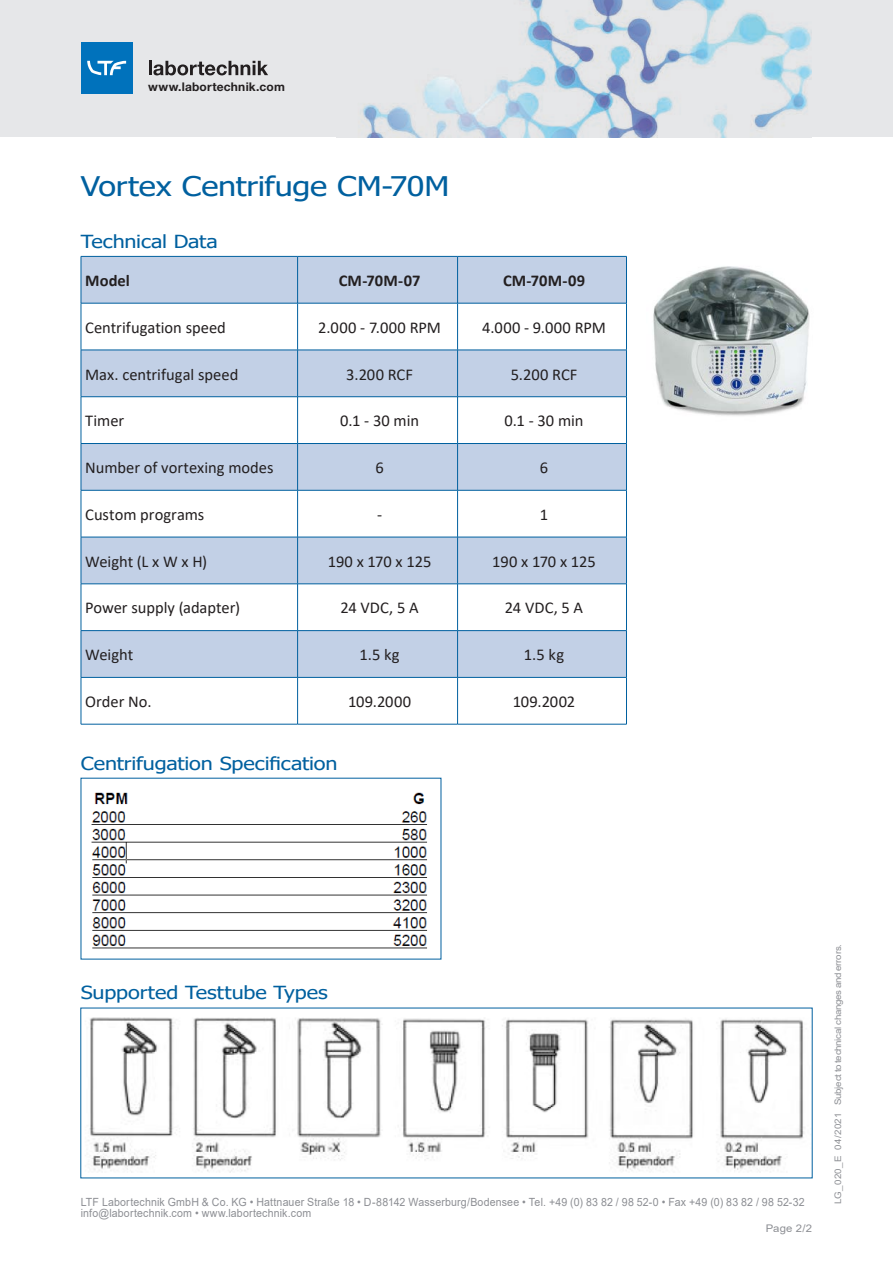
<style>
.page{position:relative;width:893px;height:1263px;background:#fff}
.page>*{position:absolute;margin:0;border:0;box-sizing:border-box;transform-origin:0 0}
.Headline{font:27px "Tahoma";letter-spacing:-.01em;color:#00609f;scale:1.2 1}
.t1{font:18px "Tahoma";letter-spacing:-.005em;color:#00609f;scale:1.2 1}
.Body{font:16.5px "Calibri";color:#231f20}
.Body-2{font:16.5px "Calibri";letter-spacing:.025em;color:#231f20}
.Body-3{font:700 16.5px "Calibri";letter-spacing:.005em;color:#231f20}
.t2{font:700 12px "Helvetica Neue LT Std";letter-spacing:.015em;color:#231f20}
.t3{font:11.25px/11.2px "Arial";letter-spacing:.015em;color:#8d8f94;scale:.94 1}
.t4{font:10.5px "Arial";color:#8d8f94;scale:1.08 1}
.t5{font:9px "Arial";letter-spacing:-.025em;color:#8d8f94;scale:1.08 1}
</style>
<div class="page">
<div style="left:0;top:0;width:893px;height:137px;background:#e6e7e9"></div>
<img style="left:362px;top:0;width:449px;height:137px">
<hr style="left:149px;top:61px;width:3px;height:14px;background:#231f20">
<svg style="left:153px;top:61px;width:115px;height:14px"></svg>
<div style="left:81px;top:43px;width:51px;height:51px;background:#0072bc"></div>
<svg style="left:87px;top:61px;width:39px;height:14px"></svg>
<svg style="left:82px;top:257px;width:544px;height:420px;fill:#c2d0e6"></svg>
<hr style="left:81px;top:256px;width:217px;height:1px;background:#00609f">
<hr style="left:81px;top:257px;width:1px;height:46px;background:#00609f">
<hr style="left:298px;top:256px;width:160px;height:1px;background:#00609f">
<hr style="left:297px;top:257px;width:1px;height:46px;background:#00609f">
<hr style="left:458px;top:256px;width:169px;height:1px;background:#00609f">
<hr style="left:457px;top:257px;width:1px;height:46px;background:#00609f">
<hr style="left:626px;top:257px;width:1px;height:46px;background:#00609f">
<hr style="left:81px;top:303px;width:217px;height:1px;background:#00609f">
<hr style="left:81px;top:303px;width:1px;height:47px;background:#00609f">
<hr style="left:298px;top:303px;width:160px;height:1px;background:#00609f">
<hr style="left:297px;top:303px;width:1px;height:47px;background:#00609f">
<hr style="left:458px;top:303px;width:169px;height:1px;background:#00609f">
<hr style="left:457px;top:303px;width:1px;height:47px;background:#00609f">
<hr style="left:626px;top:303px;width:1px;height:47px;background:#00609f">
<hr style="left:81px;top:350px;width:217px;height:1px;background:#00609f">
<hr style="left:81px;top:350px;width:1px;height:46px;background:#00609f">
<hr style="left:298px;top:350px;width:160px;height:1px;background:#00609f">
<hr style="left:297px;top:350px;width:1px;height:46px;background:#00609f">
<hr style="left:458px;top:350px;width:169px;height:1px;background:#00609f">
<hr style="left:457px;top:350px;width:1px;height:46px;background:#00609f">
<hr style="left:626px;top:350px;width:1px;height:46px;background:#00609f">
<hr style="left:81px;top:396px;width:217px;height:1px;background:#00609f">
<hr style="left:81px;top:397px;width:1px;height:46px;background:#00609f">
<hr style="left:298px;top:396px;width:160px;height:1px;background:#00609f">
<hr style="left:297px;top:397px;width:1px;height:46px;background:#00609f">
<hr style="left:458px;top:396px;width:169px;height:1px;background:#00609f">
<hr style="left:457px;top:397px;width:1px;height:46px;background:#00609f">
<hr style="left:626px;top:397px;width:1px;height:46px;background:#00609f">
<hr style="left:81px;top:443px;width:217px;height:1px;background:#00609f">
<hr style="left:81px;top:444px;width:1px;height:46px;background:#00609f">
<hr style="left:298px;top:443px;width:160px;height:1px;background:#00609f">
<hr style="left:297px;top:444px;width:1px;height:46px;background:#00609f">
<hr style="left:458px;top:443px;width:169px;height:1px;background:#00609f">
<hr style="left:457px;top:444px;width:1px;height:46px;background:#00609f">
<hr style="left:626px;top:444px;width:1px;height:46px;background:#00609f">
<hr style="left:81px;top:490px;width:217px;height:1px;background:#00609f">
<hr style="left:81px;top:490px;width:1px;height:47px;background:#00609f">
<hr style="left:298px;top:490px;width:160px;height:1px;background:#00609f">
<hr style="left:297px;top:490px;width:1px;height:47px;background:#00609f">
<hr style="left:458px;top:490px;width:169px;height:1px;background:#00609f">
<hr style="left:457px;top:490px;width:1px;height:47px;background:#00609f">
<hr style="left:626px;top:490px;width:1px;height:47px;background:#00609f">
<hr style="left:81px;top:537px;width:217px;height:1px;background:#00609f">
<hr style="left:81px;top:537px;width:1px;height:47px;background:#00609f">
<hr style="left:298px;top:537px;width:160px;height:1px;background:#00609f">
<hr style="left:297px;top:537px;width:1px;height:47px;background:#00609f">
<hr style="left:458px;top:537px;width:169px;height:1px;background:#00609f">
<hr style="left:457px;top:537px;width:1px;height:47px;background:#00609f">
<hr style="left:626px;top:537px;width:1px;height:47px;background:#00609f">
<hr style="left:81px;top:584px;width:217px;height:1px;background:#00609f">
<hr style="left:81px;top:584px;width:1px;height:46px;background:#00609f">
<hr style="left:298px;top:584px;width:160px;height:1px;background:#00609f">
<hr style="left:297px;top:584px;width:1px;height:46px;background:#00609f">
<hr style="left:458px;top:584px;width:169px;height:1px;background:#00609f">
<hr style="left:457px;top:584px;width:1px;height:46px;background:#00609f">
<hr style="left:626px;top:584px;width:1px;height:46px;background:#00609f">
<hr style="left:81px;top:630px;width:217px;height:1px;background:#00609f">
<hr style="left:81px;top:631px;width:1px;height:46px;background:#00609f">
<hr style="left:298px;top:630px;width:160px;height:1px;background:#00609f">
<hr style="left:297px;top:631px;width:1px;height:46px;background:#00609f">
<hr style="left:458px;top:630px;width:169px;height:1px;background:#00609f">
<hr style="left:457px;top:631px;width:1px;height:46px;background:#00609f">
<hr style="left:626px;top:631px;width:1px;height:46px;background:#00609f">
<hr style="left:81px;top:677px;width:217px;height:1px;background:#00609f">
<hr style="left:81px;top:678px;width:1px;height:46px;background:#00609f">
<hr style="left:298px;top:677px;width:160px;height:1px;background:#00609f">
<hr style="left:297px;top:678px;width:1px;height:46px;background:#00609f">
<hr style="left:458px;top:677px;width:169px;height:1px;background:#00609f">
<hr style="left:457px;top:678px;width:1px;height:46px;background:#00609f">
<hr style="left:626px;top:678px;width:1px;height:46px;background:#00609f">
<hr style="left:81px;top:724px;width:217px;height:1px;background:#00609f">
<hr style="left:298px;top:724px;width:160px;height:1px;background:#00609f">
<hr style="left:458px;top:724px;width:169px;height:1px;background:#00609f">
<img style="left:91px;top:792px;width:337px;height:157px">
<img style="left:88px;top:1017px;width:717px;height:156px">
<img style="left:653px;top:266px;width:157px;height:150px">
<p class="t2" style="left:148px;top:80px;width:138px">www.labortechnik.com</p>
<p class="Headline" style="left:81px;top:168px;width:309px">Vortex Centrifuge CM-70M</p>
<p class="t1" style="left:81px;top:229px;width:116px">Technical Data</p>
<p class="Body-3" style="left:85px;top:269px;width:46px">Model</p>
<p class="Body-3" style="left:339px;top:269px;width:83px">CM-70M-07</p>
<p class="Body-3" style="left:503px;top:269px;width:84px">CM-70M-09</p>
<p class="Body" style="left:85px;top:316px;width:142px">Centrifugation speed</p>
<p class="Body-2" style="left:318px;top:316px;width:124px">2.000 - 7.000 RPM</p>
<p class="Body-2" style="left:482px;top:316px;width:125px">4.000 - 9.000 RPM</p>
<p class="Body" style="left:85px;top:363px;width:155px">Max. centrifugal speed</p>
<p class="Body" style="left:346px;top:363px;width:68px">3.200 RCF</p>
<p class="Body" style="left:511px;top:363px;width:68px">5.200 RCF</p>
<p class="Body" style="left:85px;top:409px;width:41px">Timer</p>
<p class="Body" style="left:340px;top:409px;width:80px">0.1 - 30 min</p>
<p class="Body" style="left:505px;top:409px;width:80px">0.1 - 30 min</p>
<p class="Body" style="left:85px;top:456px;width:190px">Number of vortexing modes</p>
<p class="Body" style="left:375px;top:456px;width:10px">6</p>
<p class="Body" style="left:540px;top:456px;width:10px">6</p>
<p class="Body" style="left:85px;top:503px;width:121px">Custom programs</p>
<p class="Body" style="left:377px;top:503px;width:7px">-</p>
<p class="Body" style="left:540px;top:503px;width:10px">1</p>
<p class="Body" style="left:85px;top:550px;width:123px">Weight (L x W x H)</p>
<p class="Body" style="left:328px;top:550px;width:105px">190 x 170 x 125</p>
<p class="Body" style="left:492px;top:550px;width:105px">190 x 170 x 125</p>
<p class="Body" style="left:85px;top:596px;width:156px">Power supply (adapter)</p>
<p class="Body" style="left:340px;top:596px;width:80px">24 VDC, 5 A</p>
<p class="Body" style="left:505px;top:596px;width:80px">24 VDC, 5 A</p>
<p class="Body" style="left:85px;top:643px;width:49px">Weight</p>
<p class="Body" style="left:359px;top:643px;width:42px">1.5 kg</p>
<p class="Body" style="left:524px;top:643px;width:42px">1.5 kg</p>
<p class="Body" style="left:85px;top:690px;width:68px">Order No.</p>
<p class="Body" style="left:348px;top:690px;width:64px">109.2000</p>
<p class="Body" style="left:513px;top:690px;width:64px">109.2002</p>
<p class="t1" style="left:81px;top:751px;width:215px">Centrifugation Specification</p>
<p class="t1" style="left:81px;top:981px;width:207px">Supported Testtube Types</p>
<p class="t3" style="left:81px;top:1196px;width:771px">LTF Labortechnik GmbH &amp; Co. KG • Hattnauer Straße 18 • D-88142 Wasserburg/Bodensee • Tel. +49 (0) 83 82 / 98 52-0 • Fax +49 (0) 83 82 / 98 52-32 info@labortechnik.com • www.labortechnik.com</p>
<p class="t4" style="left:766px;top:1221px;width:45px">Page 2/2</p>
<p class="t5" style="left:832px;top:1204px;width:242px;rotate:-90deg">LG_020_E 04/2021 Subject to technical changes and errors.</p>
</div>
